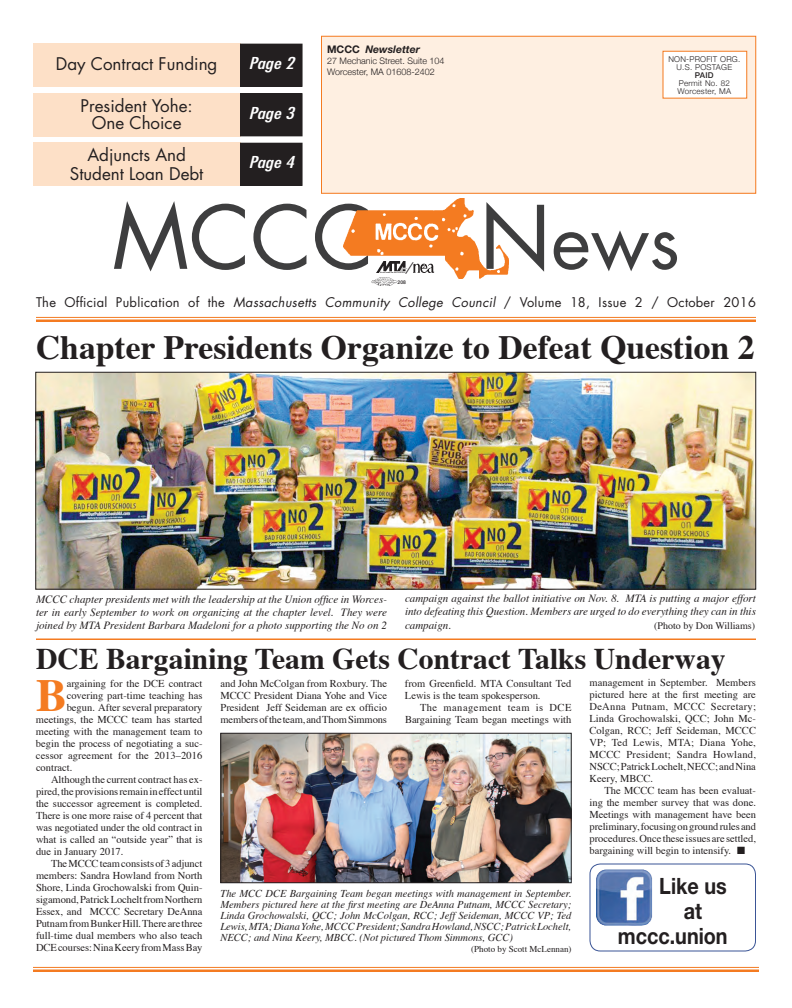
<style>
.page{position:relative;width:792px;height:1008px;background:#fff}
.page>*{position:absolute;margin:0;border:0;box-sizing:border-box;transform-origin:0 0}
.t1{font:85px "Futura";color:#3e3e3f}
.t2{font:76px "Futura";color:#3e3e3f}
.t3{font:700 46px "Times";color:#f47b21}
.t4{font:700 34px "Times";color:#231f20}
.t5{font:700 30px "Times";color:#231f20}
.t6{font:700 22.5px "Helvetica Neue";color:#231f20;scale:.88 1}
.t7{font:17px/19px "Futura";color:#231f20;text-align:center}
.t8{font:italic condensed 16px "Futura";color:#fff;scale:1.33 1}
.t9{font:italic 13px "Futura";letter-spacing:.025em;color:#231f20}
.t10{font:13px "Futura";letter-spacing:.025em;color:#231f20}
.t11{font:italic 12px "Futura";color:#231f20}
.t12{font:italic 11px/13.2px "Times";color:#231f20;text-align:justify}
.t13{font:10.5px/12px "Times";color:#231f20;text-align:justify}
.t14{font:italic 10.5px/11px "Times";color:#231f20;text-align:justify}
.t15{font:italic 700 10.5px "Helvetica Neue";color:#231f20}
.t16{font:10px "Times";color:#231f20}
.t17{font:300 9px "Helvetica Neue";color:#231f20}
.t18{font:9px "Times";color:#231f20}
.t19{font:300 8px/8px "Helvetica Neue";letter-spacing:.03em;color:#231f20;text-align:center}
.t20{font:500 8px "Helvetica Neue";color:#231f20}
.t21{font:500 5px "Helvetica Neue";color:#231f20}
.s1{font-style:normal}
</style>
<div class="page">
<div style="left:322px;top:36px;width:434px;height:157px;background:#feefe1"></div>
<div style="left:321px;top:36px;width:435px;height:158px;border:1px solid #f47b21"></div>
<div style="left:663px;top:51px;width:84px;height:47px;background:#fff"></div>
<div style="left:662px;top:51px;width:85px;height:48px;border:1px solid #f47b21"></div>
<hr style="left:33px;top:967px;width:726px;height:1px;background:#f47b21">
<hr style="left:33px;top:970px;width:726px;height:2px;background:#f47b21">
<div style="left:33px;top:44px;width:207px;height:43px;background:#fde0c7"></div>
<div style="left:240px;top:44px;width:62px;height:42px;background:#231f20"></div>
<div style="left:240px;top:44px;width:63px;height:43px;border:1px solid #231f20"></div>
<div style="left:33px;top:93px;width:207px;height:43px;background:#fde0c7"></div>
<div style="left:33px;top:143px;width:207px;height:43px;background:#fde0c7"></div>
<div style="left:241px;top:143px;width:61px;height:42px;background:#231f20"></div>
<div style="left:240px;top:143px;width:63px;height:43px;border:1px solid #231f20"></div>
<div style="left:241px;top:94px;width:61px;height:42px;background:#231f20"></div>
<div style="left:240px;top:93px;width:63px;height:43px;border:1px solid #231f20"></div>
<hr style="left:36px;top:317px;width:720px;height:1px;background:#f47b21">
<hr style="left:36px;top:320px;width:720px;height:2px;background:#f47b21">
<img style="left:343px;top:198px;width:166px;height:81px">
<img style="left:413px;top:264px;width:21px;height:9px">
<img style="left:372px;top:278px;width:25px;height:8px">
<img style="left:377px;top:261px;width:31px;height:12px">
<hr style="left:36px;top:638px;width:720px;height:2px;background:#f47b21">
<svg style="left:589px;top:863px;width:167px;height:88px"></svg>
<img style="left:596px;top:870px;width:56px;height:56px">
<img style="left:38px;top:374px;width:716px;height:213px">
<div style="left:36px;top:372px;width:720px;height:217px;border:1px solid #231f20"></div>
<img style="left:222px;top:735px;width:348px;height:146px">
<div style="left:220px;top:733px;width:352px;height:150px;border:1px solid #231f20"></div>
<h3 class="t7" style="left:56px;top:54px;width:163px">Day Contract Funding</h3>
<h3 class="t8" style="left:249px;top:53px;width:39px">Page2</h3>
<h3 class="t7" style="left:81px;top:97px;width:114px;line-height:17px">President Yohe:<br>One Choice</h3>
<h3 class="t8" style="left:249px;top:103px;width:39px">Page3</h3>
<h3 class="t7" style="left:70px;top:145px;width:135px">Adjuncts And<br>Student Loan Debt</h3>
<h3 class="t8" style="left:249px;top:152px;width:39px">Page4</h3>
<p class="t15" style="left:327px;top:43px;width:94px"><span class="s1">MCCC</span> Newsletter</p>
<p class="t17" style="left:327px;top:55px;width:119px">27 Mechanic Street. Suite 104</p>
<p class="t17" style="left:327px;top:66px;width:109px">Worcester, MA 01608-2402</p>
<p class="t19" style="left:668px;top:55px;width:73px">NON-PROFIT ORG.<br>U.S. POSTAGE</p>
<p class="t20" style="left:695px;top:70px;width:20px">PAID</p>
<p class="t19" style="left:678px;top:79px;width:55px;text-align:left">Permit No. 82<br>Worcester, MA</p>
<h1 class="t1" style="left:112px;top:179px;width:440px">MCCC N</h1>
<p class="t9" style="left:233px;top:293px;width:524px">Massachusetts Community College Council <span class="s1">/ Volume 18, Issue 2 / October 2016</span></p>
<h2 class="t2" style="left:551px;top:189px;width:130px">ews</h2>
<p class="t11" style="left:406px;top:259px;width:8px">/</p>
<p class="t21" style="left:398px;top:279px;width:10px">208</p>
<p class="t10" style="left:36px;top:293px;width:190px">The Official Publication of the</p>
<h3 class="t4" style="left:36px;top:324px;width:720px">Chapter Presidents Organize to Defeat Question 2</h3>
<p class="t12" style="left:405px;top:593px;width:352px">campaign against the ballot initiative on Nov. 8. MTA is putting a major effort into defeating this Question. Members are urged to do everything they can in this campaign.</p>
<p class="t12" style="left:36px;top:593px;width:352px">MCCC chapter presidents met with the leadership at the Union office in Worces&shy;ter in early September to work on organizing at the chapter level. They were joined by MTA President Barbara Madeloni for a photo supporting the No on 2</p>
<p class="t16" style="left:654px;top:619px;width:102px">(Photo by Don Williams)</p>
<h3 class="t5" style="left:36px;top:639px;width:691px">DCE Bargaining Team Gets Contract Talks Underway</h3>
<p class="t13" style="left:220px;top:678px;width:168px">and John McColgan from Roxbury. The MCCC President Diana Yohe and Vice President Jeff Seideman are ex officio members of the team, and Thom Simmons</p>
<p class="t13" style="left:405px;top:678px;width:168px">from Greenfield. MTA Consultant Ted<br>Lewis is the team spokesperson.</p>
<p class="t13" style="left:589px;top:677px;width:168px">management in September. Members pictured here at the first meeting are DeAnna Putnam, MCCC Secretary; Linda Grochowalski, QCC; John Mc-Colgan, RCC; Jeff Seideman, MCCC VP; Ted Lewis, MTA; Diana Yohe, MCCC President; Sandra Howland, NSCC; Patrick Lochelt, NECC; and Nina Keery, MBCC.</p>
<p class="t13" style="left:590px;top:785px;width:168px;text-indent:15px">The MCCC team has been evaluat&shy;ing the member survey that was done.<br>Meetings with management have been preliminary, focusing on ground rules and procedures. Once these issues are settled, bargaining will begin to intensify. ■</p>
<h3 class="t3" style="left:36px;top:665px;width:32px">B</h3>
<p class="t13" style="left:67px;top:678px;width:137px">argaining for the DCE contract</p>
<p class="t13" style="left:67px;top:690px;width:137px">covering part-time teaching has</p>
<p class="t13" style="left:67px;top:702px;width:137px">begun. After several preparatory</p>
<p class="t13" style="left:36px;top:714px;width:168px">meetings, the MCCC team has started</p>
<p class="t13" style="left:36px;top:726px;width:168px">meeting with the management team to</p>
<p class="t13" style="left:36px;top:738px;width:168px">begin the process of negotiating a suc-</p>
<p class="t13" style="left:36px;top:750px;width:168px">cessor agreement for the 2013–2016</p>
<p class="t13" style="left:36px;top:762px;width:38px">contract.</p>
<p class="t13" style="left:51px;top:774px;width:153px">Although the current contract has ex-</p>
<p class="t13" style="left:36px;top:786px;width:168px">pired, the provisions remain in effect until</p>
<p class="t13" style="left:36px;top:798px;width:168px">the successor agreement is completed.</p>
<p class="t13" style="left:36px;top:810px;width:168px">There is one more raise of 4 percent that</p>
<p class="t13" style="left:36px;top:822px;width:168px">was negotiated under the old contract in</p>
<p class="t13" style="left:36px;top:834px;width:168px">what is called an “outside year” that is</p>
<p class="t13" style="left:36px;top:846px;width:89px">due in January 2017.</p>
<p class="t13" style="left:51px;top:858px;width:153px">The MCCC team consists of 3 adjunct</p>
<p class="t13" style="left:36px;top:870px;width:168px">members: Sandra Howland from North</p>
<p class="t13" style="left:36px;top:882px;width:168px">Shore, Linda Grochowalski from Quin-</p>
<p class="t13" style="left:36px;top:894px;width:168px">sigamond, Patrick Lochelt from Northern</p>
<p class="t13" style="left:36px;top:906px;width:168px">Essex, and MCCC Secretary DeAnna</p>
<p class="t13" style="left:36px;top:918px;width:168px">Putnam from Bunker Hill. There are three</p>
<p class="t13" style="left:36px;top:930px;width:168px">full-time dual members who also teach</p>
<p class="t13" style="left:36px;top:942px;width:168px">DCE courses: Nina Keery from Mass Bay</p>
<p class="t13" style="left:405px;top:702px;width:168px;text-align:right">The management team is DCE<br>Bargaining Team began meetings with</p>
<h3 class="t6" style="left:659px;top:872px;width:78px">Like us</h3>
<h3 class="t6" style="left:684px;top:897px;width:22px">at</h3>
<h3 class="t6" style="left:618px;top:922px;width:126px">mccc.union</h3>
<p class="t14" style="left:220px;top:888px;width:353px">The MCC DCE Bargaining Team began meetings with management in September.<br>Members pictured here at the first meeting are DeAnna Putnam, MCCC Secretary; Linda Grochowalski, QCC; John McColgan, RCC; Jeff Seideman, MCCC VP; Ted Lewis, MTA; Diana Yohe, MCCC President; Sandra Howland, NSCC; Patrick Lochelt, NECC; and Nina Keery, MBCC. (Not pictured Thom Simmons, GCC)</p>
<p class="t18" style="left:471px;top:943px;width:102px">(Photo by Scott McLennan)</p>
</div>
